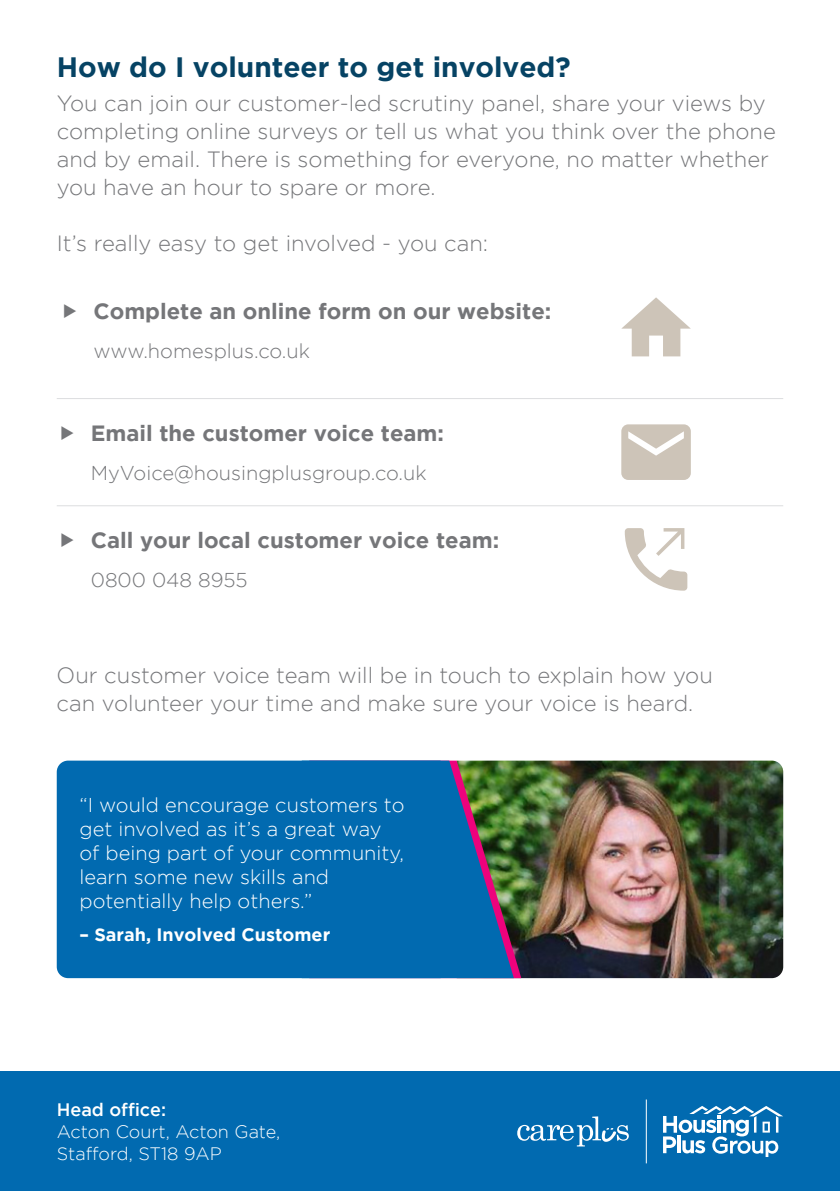
<style>
.page{position:relative;width:840px;height:1191px;background:#fff}
.page>*{position:absolute;margin:0;border:0;box-sizing:border-box;transform-origin:0 0}
.t1{font:700 28px "Gotham";color:#064364}
.Body{font:300 22px/28px "Gotham";color:#757679}
.t2{font:700 22px "Gotham";color:#757679}
.t3{font:300 20px/24px "Gotham";color:#fff}
.Indented_List{font:300 20px "Gotham";color:#757679}
.t4{font:300 18px "Gotham";color:#fff}
.Quote__Credit{font:700 18px "Gotham";color:#fff}
.t5{font:500 18px "Gotham";color:#fff}
</style>
<div class="page">
<img style="left:521px;top:760px;width:261px;height:218px">
<svg style="left:513px;top:760px;width:8px;height:218px;background:#485830"></svg>
<img style="left:440px;top:760px;width:73px;height:218px">
<hr style="left:57px;top:398px;width:725px;height:1px;background:#dcdddf">
<hr style="left:57px;top:505px;width:725px;height:1px;background:#dcdddf">
<svg style="left:621px;top:424px;width:69px;height:56px;background:#d3cbc0"></svg>
<svg style="left:621px;top:297px;width:69px;height:59px"></svg>
<svg style="left:624px;top:528px;width:63px;height:62px"></svg>
<div style="left:57px;top:760px;width:383px;height:218px;background:#016ab0"></div>
<div style="left:0;top:1071px;width:839px;height:120px;background:#016ab0"></div>
<svg style="left:517px;top:1116px;width:111px;height:30px"></svg>
<svg style="left:663px;top:1106px;width:119px;height:51px"></svg>
<hr style="left:645px;top:1099px;width:1px;height:64px;background:#fff">
<h2 class="t1" style="left:57px;top:51px;width:515px">How do I volunteer to get involved?</h2>
<p class="Body" style="left:57px;top:89px;width:720px">You can join our customer-led scrutiny panel, share your views by completing online surveys or tell us what you think over the phone and by email. There is something for everyone, no matter whether you have an hour to spare or more.</p>
<p class="Body" style="left:57px;top:229px;width:433px">It’s really easy to get involved - you can:</p>
<p class="t2" style="left:93px;top:298px;width:459px">Complete an online form on our website:</p>
<p class="Indented_List" style="left:93px;top:340px;width:218px">www.homesplus.co.uk</p>
<p class="t2" style="left:91px;top:420px;width:354px">Email the customer voice team:</p>
<p class="Indented_List" style="left:91px;top:462px;width:337px">MyVoice@housingplusgroup.co.uk</p>
<p class="t2" style="left:91px;top:527px;width:409px">Call your local customer voice team:</p>
<p class="Indented_List" style="left:91px;top:569px;width:158px">0800 048 8955</p>
<p class="Body" style="left:57px;top:661px;width:657px">Our customer voice team will be in touch to explain how you can volunteer your time and make sure your voice is heard.</p>
<p class="t3" style="left:79px;top:793px;width:326px">“I would encourage customers to get involved as it’s a great way of being part of your community, learn some new skills and potentially help others.”</p>
<p class="Quote__Credit" style="left:79px;top:924px;width:252px">– Sarah, Involved Customer</p>
<p class="t5" style="left:57px;top:1099px;width:111px">Head office:</p>
<p class="t4" style="left:57px;top:1121px;width:225px">Acton Court, Acton Gate,</p>
<p class="t4" style="left:57px;top:1143px;width:166px">Stafford, ST18 9AP</p>
</div>
